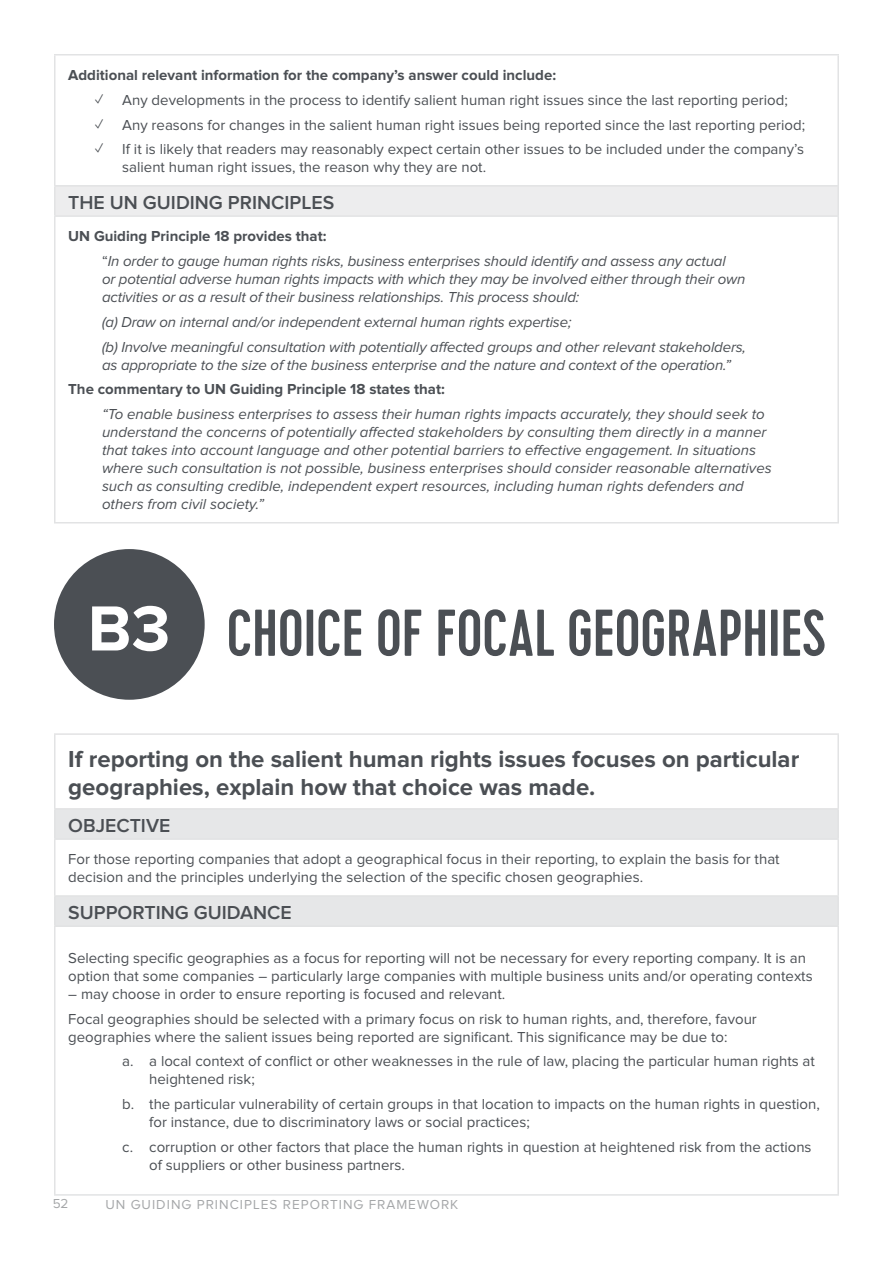
<style>
.page{position:relative;width:893px;height:1263px;background:#fff}
.page>*{position:absolute;margin:0;border:0;box-sizing:border-box;transform-origin:0 0}
.t1{font:500 66px "Cervo";letter-spacing:-.01em;color:#4b4f54}
.t2{font:700 24px/28.8px "Proxima Nova";color:#4b4f54}
.t3{font:600 19.5px "Proxima Nova";color:#4b4f54}
.t4{font:15px/24.8px "Proxima Nova";color:#4b4f54}
.t5{font:italic 15px/18px "Proxima Nova";letter-spacing:-.005em;color:#4b4f54}
.t6{font:700 15px "Proxima Nova";color:#4b4f54}
.t7{font:13.5px "Proxima Nova A";letter-spacing:.075em;color:#a5a7a9}
.s1{font-weight:700;font-style:normal}
.s2{font-style:normal}
.s3{font-family:"Proxima Nova";font-weight:700;color:#fff}
</style>
<div class="page">
<div style="left:54px;top:549px;width:151px;height:151px;background:#4b4f54;border-radius:50%"></div>
<div style="left:55px;top:186px;width:783px;height:30px;background:#ededee"></div>
<hr style="left:54px;top:54px;width:785px;height:2px;background:#e2e3e4">
<hr style="left:54px;top:56px;width:2px;height:129px;background:#e2e3e4">
<hr style="left:837px;top:56px;width:2px;height:129px;background:#e2e3e4">
<hr style="left:54px;top:185px;width:785px;height:2px;background:#e2e3e4">
<hr style="left:54px;top:187px;width:2px;height:28px;background:#e2e3e4">
<hr style="left:837px;top:187px;width:2px;height:28px;background:#e2e3e4">
<hr style="left:54px;top:215px;width:785px;height:2px;background:#e2e3e4">
<hr style="left:54px;top:217px;width:2px;height:305px;background:#e2e3e4">
<hr style="left:837px;top:217px;width:2px;height:305px;background:#e2e3e4">
<hr style="left:54px;top:522px;width:785px;height:1px;background:#e2e3e4">
<svg style="left:56px;top:810px;width:781px;height:115px;fill:#e6e7e8"></svg>
<hr style="left:54px;top:808px;width:785px;height:2px;background:#e2e3e4">
<hr style="left:54px;top:810px;width:2px;height:28px;background:#e2e3e4">
<hr style="left:837px;top:810px;width:2px;height:28px;background:#e2e3e4">
<hr style="left:54px;top:838px;width:785px;height:2px;background:#e2e3e4">
<hr style="left:54px;top:925px;width:785px;height:2px;background:#e2e3e4">
<hr style="left:54px;top:927px;width:2px;height:267px;background:#e2e3e4">
<hr style="left:837px;top:927px;width:2px;height:267px;background:#e2e3e4">
<hr style="left:54px;top:1194px;width:785px;height:2px;background:#e2e3e4">
<hr style="left:54px;top:895px;width:785px;height:2px;background:#e2e3e4">
<hr style="left:54px;top:897px;width:2px;height:28px;background:#e2e3e4">
<hr style="left:837px;top:897px;width:2px;height:28px;background:#e2e3e4">
<hr style="left:54px;top:733px;width:785px;height:2px;background:#e2e3e4">
<hr style="left:54px;top:735px;width:2px;height:73px;background:#e2e3e4">
<hr style="left:837px;top:735px;width:2px;height:73px;background:#e2e3e4">
<hr style="left:54px;top:840px;width:2px;height:55px;background:#e2e3e4">
<hr style="left:837px;top:840px;width:2px;height:55px;background:#e2e3e4">
<p class="t6" style="left:68px;top:66px;width:489px">Additional relevant information for the company’s answer could include:</p>
<p class="t4" style="left:95px;top:88px;width:694px">✓ Any developments in the process to identify salient human right issues since the last reporting period;</p>
<p class="t4" style="left:95px;top:112px;width:711px">✓ Any reasons for changes in the salient human right issues being reported since the last reporting period;</p>
<p class="t4" style="left:122px;top:141px;width:683px;line-height:18px;text-indent:-27px">✓ If it is likely that readers may reasonably expect certain other issues to be included under the company’s salient human right issues, the reason why they are not.</p>
<h3 class="t3" style="left:68px;top:191px;width:267px">THE UN GUIDING PRINCIPLES</h3>
<p class="t5" style="left:102px;top:224px;width:625px;line-height:24.8px;text-indent:-34px"><span class="s1">UN Guiding Principle 18 provides that:<br></span><span class="s2">“</span>In order to gauge human rights risks, business enterprises should identify and assess any actual</p>
<p class="t5" style="left:102px;top:271px;width:645px">or potential adverse human rights impacts with which they may be involved either through their own activities or as a result of their business relationships. This process should:</p>
<p class="t5" style="left:102px;top:310px;width:646px;line-height:24.8px">(a) Draw on internal and/or independent external human rights expertise;<br>(b) Involve meaningful consultation with potentially affected groups and other relevant stakeholders,</p>
<p class="t5" style="left:102px;top:356px;width:631px">as appropriate to the size of the business enterprise and the nature and context of the operation.”</p>
<p class="t6" style="left:68px;top:381px;width:378px">The commentary to UN Guiding Principle 18 states that:</p>
<p class="t5" style="left:102px;top:406px;width:671px">“To enable business enterprises to assess their human rights impacts accurately, they should seek to understand the concerns of potentially affected stakeholders by consulting them directly in a manner that takes into account language and other potential barriers to effective engagement. In situations where such consultation is not possible, business enterprises should consider reasonable alternatives such as consulting credible, independent expert resources, including human rights defenders and others from civil society.”</p>
<h1 class="t1" style="left:88px;top:594px;width:740px"><span class="s3">B3</span> CHOICE OF FOCAL GEOGRAPHIES</h1>
<h2 class="t2" style="left:68px;top:745px;width:732px">If reporting on the salient human rights issues focuses on particular geographies, explain how that choice was made.</h2>
<h3 class="t3" style="left:68px;top:814px;width:104px">OBJECTIVE</h3>
<p class="t4" style="left:68px;top:851px;width:713px;line-height:18px">For those reporting companies that adopt a geographical focus in their reporting, to explain the basis for that decision and the principles underlying the selection of the specific chosen geographies.</p>
<h3 class="t3" style="left:68px;top:901px;width:225px">SUPPORTING GUIDANCE</h3>
<p class="t4" style="left:68px;top:949px;width:746px;line-height:18px">Selecting specific geographies as a focus for reporting will not be necessary for every reporting company. It is an option that some companies – particularly large companies with multiple business units and/or operating contexts</p>
<p class="t4" style="left:68px;top:982px;width:690px">– may choose in order to ensure reporting is focused and relevant.<br>Focal geographies should be selected with a primary focus on risk to human rights, and, therefore, favour</p>
<p class="t4" style="left:122px;top:1024px;width:694px;text-indent:-54px">geographies where the salient issues being reported are significant. This significance may be due to:<br>a. a local context of conflict or other weaknesses in the rule of law, placing the particular human rights at</p>
<p class="t4" style="left:122px;top:1067px;width:699px;text-indent:27px">heightened risk;<br>b. the particular vulnerability of certain groups in that location to impacts on the human rights in question,</p>
<p class="t4" style="left:122px;top:1110px;width:691px;text-indent:27px">for instance, due to discriminatory laws or social practices;<br>c. corruption or other factors that place the human rights in question at heightened risk from the actions</p>
<p class="t4" style="left:149px;top:1153px;width:257px">of suppliers or other business partners.</p>
<p class="t7" style="left:53px;top:1195px;width:17px">52</p>
<p class="t7" style="left:105px;top:1197px;width:354px">UN GUIDING PRINCIPLES REPORTING FRAMEWORK</p>
</div>
